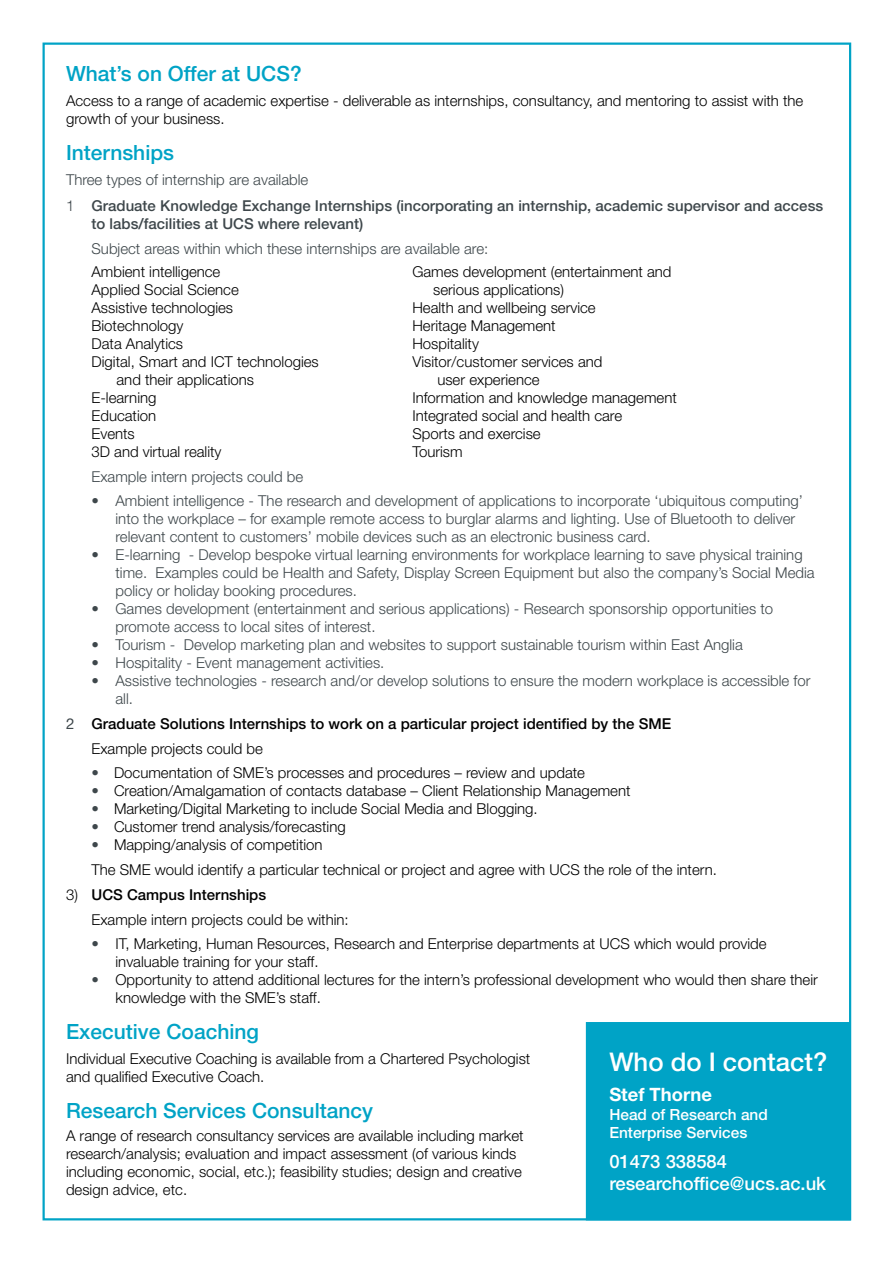
<style>
.page{position:relative;width:893px;height:1263px;background:#fff}
.page>*{position:absolute;margin:0;border:0;box-sizing:border-box;transform-origin:0 0}
.t1{font:500 25.8px "Helvetica Neue LT Std";color:#fff}
.t2{font:500 21px "Helvetica Neue LT Std";color:#00a3c6}
.t3{font:500 18.45px/22px "Helvetica Neue LT Std";color:#fff}
.t4{font:700 18.45px "Helvetica Neue LT Std";color:#fff}
.t5{font:500 15.45px/18.5px "Helvetica Neue LT Std";color:#fff}
.t6{font:300 15px/18px "Helvetica Neue LT Std";color:#000}
.t7{font:300 15px/18px "Helvetica Neue LT Std";color:#3e474b}
.t8{font:500 15px/25.2px "Helvetica Neue LT Std";color:#3e474b}
.t9{font:500 15px/25.2px "Helvetica Neue LT Std";color:#000}
.s1{font-weight:300}
.s2{font-weight:400;color:#3e474b}
.s3{color:#3e474b}
.s4{font-weight:500}
</style>
<div class="page">
<div style="left:587px;top:1023px;width:263px;height:196px;background:#00a3c6"></div>
<div style="left:586px;top:1022px;width:265px;height:198px;border:2px solid #00a3c6"></div>
<h2 class="t2" style="left:66px;top:61px;width:237px">What’s on Offer at UCS?</h2>
<p class="t6" style="left:66px;top:92px;width:739px">Access to a range of academic expertise - deliverable as internships, consultancy, and mentoring to assist with the growth of your business.</p>
<h2 class="t2" style="left:66px;top:140px;width:110px">Internships</h2>
<p class="t8" style="left:66px;top:167px;width:759px"><span class="s1">Three types of internship are available<br>1</span> Graduate Knowledge Exchange Internships (incorporating an internship, academic supervisor and access</p>
<p class="t8" style="left:91px;top:211px;width:273px">to labs/facilities at UCS where relevant)</p>
<p class="t7" style="left:91px;top:239px;width:398px">Subject areas within which these internships are available are:</p>
<p class="t6" style="left:91px;top:263px;width:130px">Ambient intelligence</p>
<p class="t6" style="left:412px;top:263px;width:261px">Games development (entertainment and</p>
<p class="t6" style="left:91px;top:281px;width:149px">Applied Social Science</p>
<p class="t6" style="left:433px;top:281px;width:132px">serious applications)</p>
<p class="t6" style="left:91px;top:299px;width:143px">Assistive technologies</p>
<p class="t6" style="left:412px;top:299px;width:185px">Health and wellbeing service</p>
<p class="t6" style="left:91px;top:317px;width:93px">Biotechnology</p>
<p class="t6" style="left:412px;top:317px;width:145px">Heritage Management</p>
<p class="t6" style="left:91px;top:335px;width:93px">Data Analytics</p>
<p class="t6" style="left:412px;top:335px;width:68px">Hospitality</p>
<p class="t6" style="left:91px;top:353px;width:229px">Digital, Smart and ICT technologies</p>
<p class="t6" style="left:412px;top:353px;width:192px">Visitor/customer services and</p>
<p class="t6" style="left:117px;top:371px;width:139px">and their applications</p>
<p class="t6" style="left:437px;top:371px;width:104px">user experience</p>
<p class="t6" style="left:91px;top:389px;width:67px">E-learning</p>
<p class="t6" style="left:412px;top:389px;width:266px">Information and knowledge management</p>
<p class="t6" style="left:91px;top:407px;width:66px">Education</p>
<p class="t6" style="left:412px;top:407px;width:211px">Integrated social and health care</p>
<p class="t6" style="left:91px;top:425px;width:45px">Events</p>
<p class="t6" style="left:412px;top:425px;width:130px">Sports and exercise</p>
<p class="t6" style="left:91px;top:443px;width:132px">3D and virtual reality</p>
<p class="t6" style="left:412px;top:443px;width:52px">Tourism</p>
<p class="t7" style="left:91px;top:468px;width:213px">Example intern projects could be</p>
<p class="t7" style="left:115px;top:491px;width:689px;text-indent:-24px">• Ambient intelligence - The research and development of applications to incorporate ‘ubiquitous computing’ into the workplace – for example remote access to burglar alarms and lighting. Use of Bluetooth to deliver relevant content to customers’ mobile devices such as an electronic business card.</p>
<p class="t7" style="left:115px;top:545px;width:701px;text-indent:-24px">• E-learning - Develop bespoke virtual learning environments for workplace learning to save physical training time. Examples could be Health and Safety, Display Screen Equipment but also the company’s Social Media policy or holiday booking procedures.</p>
<p class="t7" style="left:115px;top:599px;width:659px;text-indent:-24px">• Games development (entertainment and serious applications) - Research sponsorship opportunities to promote access to local sites of interest.</p>
<p class="t7" style="left:91px;top:635px;width:653px">• Tourism - Develop marketing plan and websites to support sustainable tourism within East Anglia</p>
<p class="t7" style="left:91px;top:653px;width:294px">• Hospitality - Event management activities.</p>
<p class="t7" style="left:115px;top:671px;width:696px;text-indent:-24px">• Assistive technologies - research and/or develop solutions to ensure the modern workplace is accessible for all.</p>
<p class="t9" style="left:91px;top:711px;width:581px;text-indent:-26px"><span class="s2">2</span> Graduate Solutions Internships to work on a particular project identified by the SME<br><span class="s1">Example projects could be</span></p>
<p class="t6" style="left:91px;top:763px;width:495px"><span class="s3">•</span> Documentation of SME’s processes and procedures – review and update</p>
<p class="t6" style="left:91px;top:781px;width:541px"><span class="s3">•</span> Creation/Amalgamation of contacts database – Client Relationship Management</p>
<p class="t6" style="left:91px;top:799px;width:448px"><span class="s3">•</span> Marketing/Digital Marketing to include Social Media and Blogging.</p>
<p class="t6" style="left:91px;top:817px;width:256px"><span class="s3">•</span> Customer trend analysis/forecasting</p>
<p class="t6" style="left:91px;top:831px;width:627px;line-height:25.2px"><span class="s3">•</span> Mapping/analysis of competition<br>The SME would identify a particular technical or project and agree with UCS the role of the intern.</p>
<p class="t6" style="left:91px;top:882px;width:259px;line-height:25.2px;text-indent:-26px">3) <span class="s4">UCS Campus Internships<br></span>Example intern projects could be within:</p>
<p class="t6" style="left:115px;top:934px;width:653px;text-indent:-24px"><span class="s3">•</span> IT, Marketing, Human Resources, Research and Enterprise departments at UCS which would provide invaluable training for your staff.</p>
<p class="t6" style="left:115px;top:970px;width:704px;text-indent:-24px"><span class="s3">•</span> Opportunity to attend additional lectures for the intern’s professional development who would then share their knowledge with the SME’s staff.</p>
<h2 class="t2" style="left:66px;top:1019px;width:194px">Executive Coaching</h2>
<p class="t6" style="left:66px;top:1049px;width:466px">Individual Executive Coaching is available from a Chartered Psychologist and qualified Executive Coach.</p>
<h2 class="t2" style="left:66px;top:1098px;width:308px">Research Services Consultancy</h2>
<p class="t6" style="left:66px;top:1127px;width:459px">A range of research consultancy services are available including market research/analysis; evaluation and impact assessment (of various kinds including economic, social, etc.); feasibility studies; design and creative design advice, etc.</p>
<h1 class="t1" style="left:609px;top:1046px;width:219px">Who do I contact?</h1>
<p class="t4" style="left:609px;top:1083px;width:104px">Stef Thorne</p>
<p class="t5" style="left:609px;top:1105px;width:160px">Head of Research and<br>Enterprise Services</p>
<p class="t3" style="left:609px;top:1150px;width:218px">01473 338584 researchoffice@ucs.ac.uk</p>
</div>
